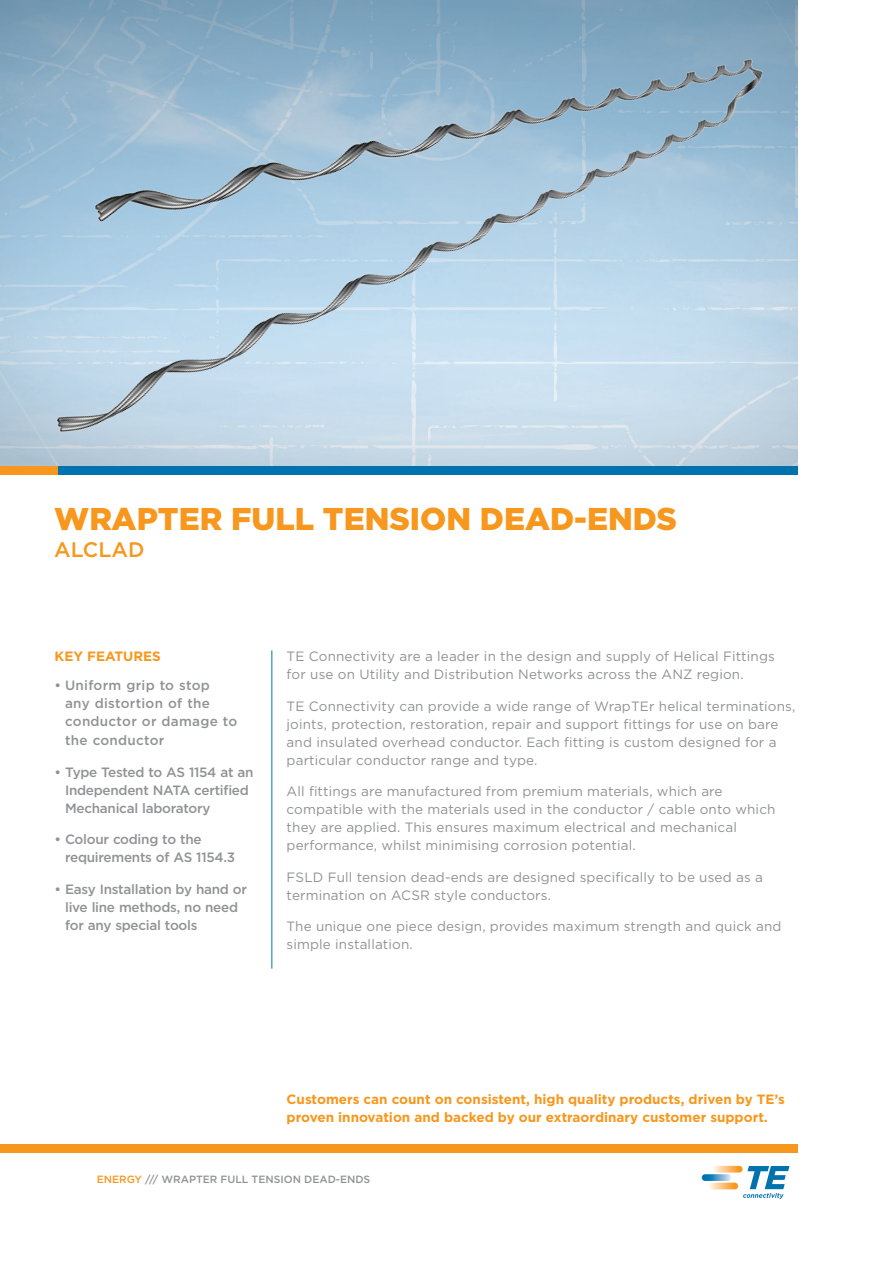
<style>
.page{position:relative;width:893px;height:1263px;background:#fff}
.page>*{position:absolute;margin:0;border:0;box-sizing:border-box;transform-origin:0 0}
.Cover_-_Main_Headlin{font:900 31.5px "Gotham";color:#f7971d}
.Cover_-_Subhead{font:500 21px "Gotham";color:#f7971d}
.Main_Body_Copy{font:13.5px/18px "Gotham";letter-spacing:.01em;color:#919295}
.Key_Features_-_Bulle{font:500 13.5px/18px "Gotham";letter-spacing:-.02em;color:#919295}
.Cover_-_Closing_Copy{font:700 13.5px/18px "Gotham";color:#f7971d}
.Key_Features_-_Bulle-2{font:500 13.5px/18px "Gotham";letter-spacing:.02em;color:#919295}
.KEY_FEATURE__TITLE{font:700 13.5px "Gotham";color:#f7971d}
.B_Footer_Info{font:500 10.5px "Gotham";color:#919295}
.s1{color:#f7971d}
</style>
<div class="page">
<img style="left:0;top:0;width:797px;height:466px">
<hr style="left:271px;top:650px;width:1px;height:318px;background:#0073ae">
<div style="left:0;top:466px;width:58px;height:9px;background:#f7971d"></div>
<div style="left:58px;top:466px;width:739px;height:9px;background:#0073ae"></div>
<div style="left:0;top:1144px;width:797px;height:9px;background:#f7971d"></div>
<svg style="left:713px;top:1166px;width:30px;height:6px"></svg>
<svg style="left:708px;top:1183px;width:30px;height:6px"></svg>
<svg style="left:702px;top:1174px;width:29px;height:7px"></svg>
<svg style="left:743px;top:1166px;width:46px;height:33px"></svg>
<p class="Cover_-_Main_Headlin" style="left:54px;top:497px;width:624px">WRAPTER FULL TENSION DEAD-ENDS</p>
<p class="Cover_-_Subhead" style="left:54px;top:536px;width:92px">ALCLAD</p>
<p class="KEY_FEATURE__TITLE" style="left:55px;top:647px;width:108px">KEY FEATURES</p>
<p class="Main_Body_Copy" style="left:287px;top:647px;width:490px">TE Connectivity are a leader in the design and supply of Helical Fittings for use on Utility and Distribution Networks across the ANZ region.</p>
<p class="Main_Body_Copy" style="left:287px;top:697px;width:510px">TE Connectivity can provide a wide range of WrapTEr helical terminations, joints, protection, restoration, repair and support fittings for use on bare and insulated overhead conductor. Each fitting is custom designed for a particular conductor range and type.</p>
<p class="Main_Body_Copy" style="left:287px;top:782px;width:490px">All fittings are manufactured from premium materials, which are compatible with the materials used in the conductor / cable onto which they are applied. This ensures maximum electrical and mechanical performance, whilst minimising corrosion potential.</p>
<p class="Main_Body_Copy" style="left:287px;top:868px;width:478px">FSLD Full tension dead-ends are designed specifically to be used as a termination on ACSR style conductors.</p>
<p class="Main_Body_Copy" style="left:287px;top:917px;width:496px">The unique one piece design, provides maximum strength and quick and simple installation.</p>
<p class="Key_Features_-_Bulle-2" style="left:65px;top:676px;width:174px;text-indent:-11px">• Uniform grip to stop any distortion of the conductor or damage to</p>
<p class="Key_Features_-_Bulle-2" style="left:65px;top:731px;width:101px">the conductor</p>
<p class="Key_Features_-_Bulle" style="left:65px;top:763px;width:190px;text-indent:-11px">• Type Tested to AS 1154 at an<br>Independent NATA certified<br>Mechanical laboratory</p>
<p class="Key_Features_-_Bulle" style="left:65px;top:830px;width:172px;text-indent:-11px">• Colour coding to the requirements of AS 1154.3</p>
<p class="Key_Features_-_Bulle" style="left:65px;top:880px;width:183px;text-indent:-11px">• Easy Installation by hand or live line methods, no need for any special tools</p>
<p class="Cover_-_Closing_Copy" style="left:287px;top:1090px;width:500px">Customers can count on consistent, high quality products, driven by TE’s proven innovation and backed by our extraordinary customer support.</p>
<p class="B_Footer_Info" style="left:97px;top:1173px;width:275px"><span class="s1">ENERGY</span> /// WRAPTER FULL TENSION DEAD-ENDS</p>
</div>
